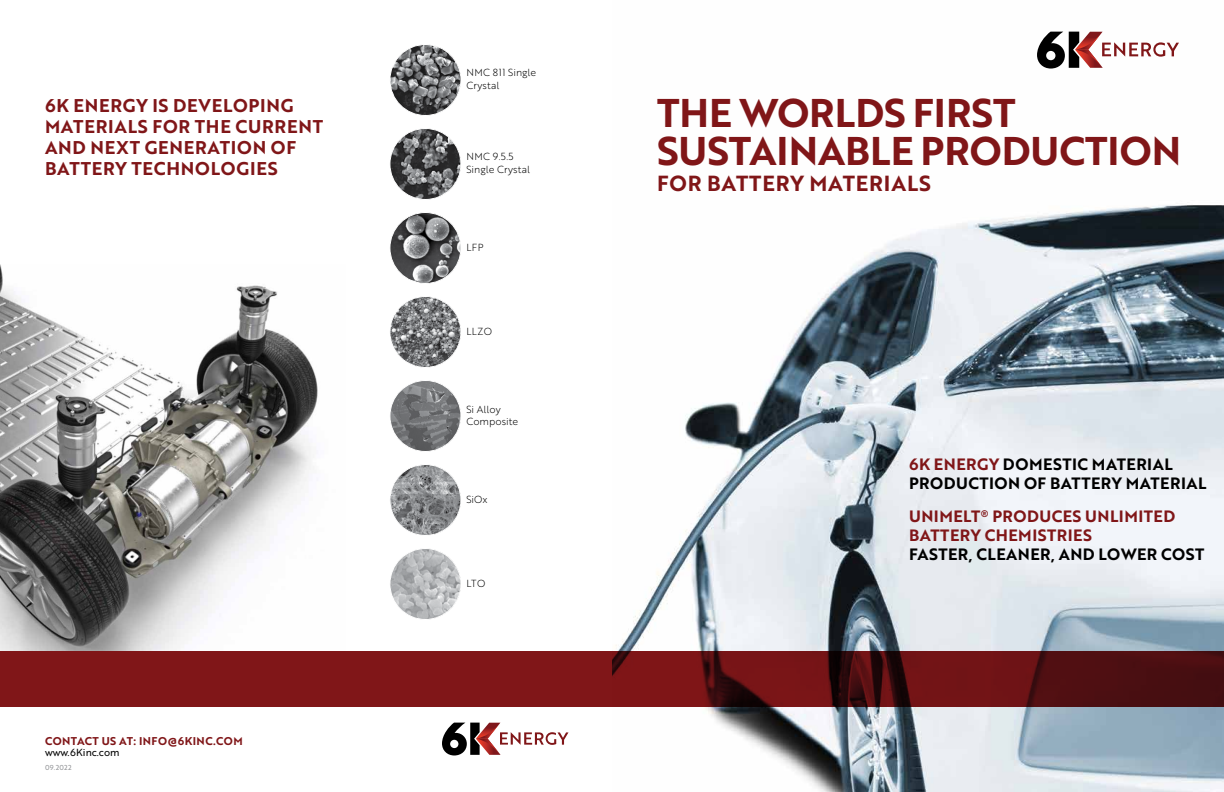
<style>
.page{position:relative;width:1224px;height:792px;background:#fff}
.page>*{position:absolute;margin:0;border:0;box-sizing:border-box;transform-origin:0 0}
.t1{font:39px/38px "Brother 1816 Bold";color:#801618}
.t2{font:21.3px "Brother 1816 Bold";letter-spacing:.04em;color:#801618}
.t3{font:18px/21px "Brother 1816 Bold";letter-spacing:.04em;color:#801618}
.t4{font:16px/19px "Brother 1816 Bold";letter-spacing:.03em;color:#000}
.t5{font:16px/18.9px "Brother 1816 Bold";letter-spacing:.03em;color:#801618}
.t6{font:11px "Brother 1816 Bold";letter-spacing:.04em;color:#801618}
.t7{font:10px/12.5px "Brother 1816 Light";color:#000}
.t8{font:10px "Brother 1816 Regular";color:#000}
.t9{font:7px "Brother 1816 Regular";letter-spacing:.035em;color:#939598}
.s1{color:#801618}
</style>
<div class="page">
<img style="left:612px;top:31px;width:612px;height:761px">
<img style="left:0;top:264px;width:346px;height:388px">
<svg style="left:1037px;top:32px;width:142px;height:37px"></svg>
<svg style="left:442px;top:723px;width:126px;height:33px"></svg>
<div style="left:0;top:652px;width:612px;height:55px;background:#801618"></div>
<svg style="left:612px;top:652px;width:612px;height:55px;background:#5c1013"></svg>
<img style="left:390px;top:44px;width:71px;height:72px;border-radius:36px">
<div style="left:389px;top:44px;width:72px;height:72px;border:1px solid #fff;border-radius:50%"></div>
<img style="left:391px;top:130px;width:70px;height:68px">
<div style="left:389px;top:128px;width:72px;height:72px;border:1px solid #fff;border-radius:50%"></div>
<img style="left:390px;top:212px;width:71px;height:72px;border-radius:36px">
<div style="left:389px;top:212px;width:72px;height:72px;border:1px solid #fff;border-radius:50%"></div>
<img style="left:390px;top:296px;width:71px;height:72px;border-radius:36px">
<div style="left:389px;top:296px;width:72px;height:72px;border:1px solid #fff;border-radius:50%"></div>
<img style="left:390px;top:380px;width:71px;height:72px;border-radius:36px">
<div style="left:389px;top:380px;width:72px;height:72px;border:1px solid #fff;border-radius:50%"></div>
<img style="left:391px;top:466px;width:70px;height:68px">
<div style="left:389px;top:464px;width:72px;height:72px;border:1px solid #fff;border-radius:50%"></div>
<img style="left:390px;top:549px;width:71px;height:70px;border-radius:35px">
<div style="left:389px;top:548px;width:72px;height:72px;border:1px solid #fff;border-radius:50%"></div>
<p class="t3" style="left:45px;top:94px;width:280px">6K ENERGY IS DEVELOPING<br>MATERIALS FOR THE CURRENT<br>AND NEXT GENERATION OF<br>BATTERY TECHNOLOGIES</p>
<p class="t6" style="left:45px;top:733px;width:199px">CONTACT US AT: INFO@6KINC.COM</p>
<p class="t8" style="left:45px;top:745px;width:76px">www.6Kinc.com</p>
<p class="t9" style="left:45px;top:762px;width:28px">09.2022</p>
<p class="t7" style="left:466px;top:66px;width:71px">NMC 811 Single<br>Crystal</p>
<p class="t7" style="left:466px;top:150px;width:65px">NMC 9.5.5<br>Single Crystal</p>
<p class="t7" style="left:466px;top:240px;width:19px">LFP</p>
<p class="t7" style="left:466px;top:324px;width:27px">LLZO</p>
<p class="t7" style="left:466px;top:402px;width:53px">Si Alloy<br>Composite</p>
<p class="t7" style="left:466px;top:493px;width:23px">SiOx</p>
<p class="t7" style="left:466px;top:577px;width:20px">LTO</p>
<h1 class="t1" style="left:657px;top:93px;width:526px">THE WORLDS FIRST<br>SUSTAINABLE PRODUCTION</h1>
<p class="t2" style="left:657px;top:167px;width:275px">FOR BATTERY MATERIALS</p>
<p class="t4" style="left:909px;top:455px;width:299px"><span class="s1">6K ENERGY</span> DOMESTIC MATERIAL<br>PRODUCTION OF BATTERY MATERIAL</p>
<p class="t5" style="left:909px;top:506px;width:268px">UNIMELT<sup>®</sup> PRODUCES UNLIMITED<br>BATTERY CHEMISTRIES</p>
<p class="t4" style="left:909px;top:544px;width:297px">FASTER, CLEANER, AND LOWER COST</p>
</div>
